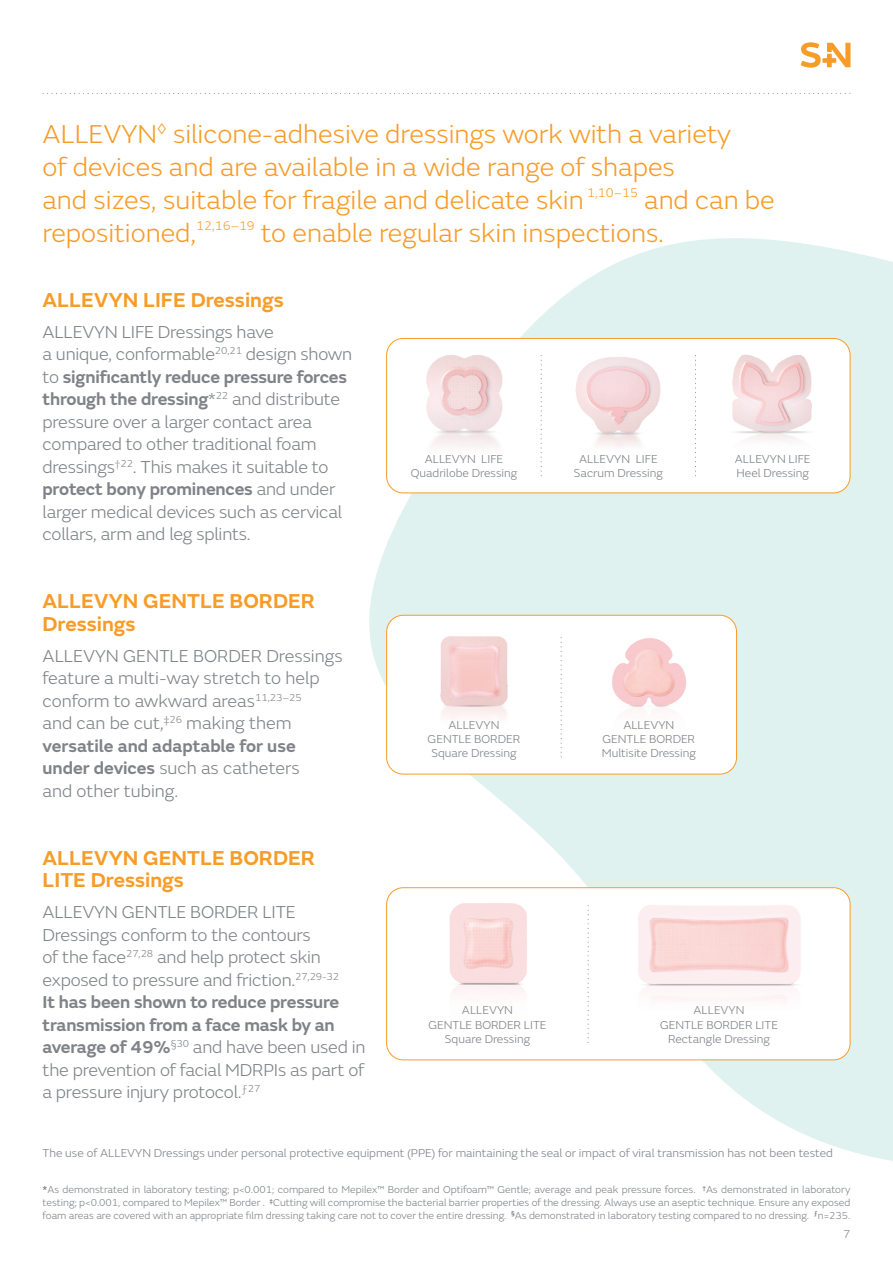
<style>
.page{position:relative;width:893px;height:1263px;background:#fff}
.page>*{position:absolute;margin:0;border:0;box-sizing:border-box;transform-origin:0 0}
.t1{font:300 27px/33px "SN Emeric";color:#f89c28}
.t2{font:600 21px/22.5px "SN Emeric";color:#f89c28}
.t3{font:300 18px/22.5px "SN Emeric";letter-spacing:-.01em;color:#7f8287}
.Address{font:300 12px/14.4px "SN Emeric";color:#7f8287;text-align:center}
.t4{font:300 10.5px/12.8px "SN Emeric";color:#7f8287;text-align:justify}
.s1{font-weight:600}
</style>
<div class="page">
<svg style="left:369px;top:238px;width:524px;height:923px;fill:#e0f2f0"></svg>
<div style="left:387px;top:338px;width:463px;height:155px;background:#fff;border-radius:17px"></div>
<div style="left:386px;top:338px;width:464px;height:155px;border:1px solid #f89c28;border-radius:17px"></div>
<svg style="left:695px;top:356px;width:1px;height:121px"></svg>
<svg style="left:541px;top:356px;width:1px;height:121px"></svg>
<img style="left:732px;top:354px;width:80px;height:87px">
<img style="left:575px;top:357px;width:86px;height:91px">
<img style="left:426px;top:355px;width:77px;height:93px">
<div style="left:387px;top:888px;width:463px;height:172px;background:#fff;border-radius:17px"></div>
<div style="left:386px;top:887px;width:464px;height:173px;border:1px solid #f89c28;border-radius:17px"></div>
<svg style="left:588px;top:909px;width:1px;height:134px"></svg>
<img style="left:625px;top:887px;width:188px;height:114px">
<img style="left:449px;top:903px;width:78px;height:90px">
<div style="left:387px;top:615px;width:349px;height:159px;background:#fff;border-radius:17px"></div>
<div style="left:386px;top:615px;width:351px;height:159px;border:1px solid #f89c28;border-radius:17px"></div>
<img style="left:440px;top:636px;width:68px;height:83px">
<svg style="left:561px;top:638px;width:1px;height:120px"></svg>
<img style="left:612px;top:638px;width:74px;height:72px">
<svg style="left:43px;top:93px;width:808px;height:1px"></svg>
<svg style="left:801px;top:43px;width:20px;height:25px"></svg>
<div style="left:822px;top:58px;width:14px;height:5px;background:#f89c28"></div>
<svg style="left:827px;top:43px;width:23px;height:24px"></svg>
<p class="t1" style="left:43px;top:117px;width:734px">ALLEVYN<sup>◊</sup> silicone-adhesive dressings work with a variety<br>of devices and are available in a wide range of shapes<br>and sizes, suitable for fragile and delicate skin <sup>1,10–15</sup> and can be repositioned,<sup>12,16–19</sup> to enable regular skin inspections.</p>
<p class="t2" style="left:43px;top:288px;width:243px">ALLEVYN LIFE Dressings</p>
<p class="t3" style="left:43px;top:320px;width:311px">ALLEVYN LIFE Dressings have<br>a unique, conformable<sup>20,21</sup> design shown to <span class="s1">significantly reduce pressure forces through the dressing</span>*<sup>22</sup> and distribute pressure over a larger contact area compared to other traditional foam dressings<sup>†22</sup>. This makes it suitable to <span class="s1">protect bony prominences</span> and under larger medical devices such as cervical collars, arm and leg splints.</p>
<p class="t2" style="left:43px;top:590px;width:274px">ALLEVYN GENTLE BORDER<br>Dressings</p>
<p class="t3" style="left:43px;top:644px;width:302px">ALLEVYN GENTLE BORDER Dressings feature a multi-way stretch to help conform to awkward areas<sup>11,23–25<br></sup>and can be cut,<sup>‡</sup><sup>26</sup> making them <span class="s1">versatile and adaptable for use under devices</span> such as catheters<br>and other tubing.</p>
<p class="t2" style="left:43px;top:846px;width:274px">ALLEVYN GENTLE BORDER<br>LITE Dressings</p>
<p class="t3" style="left:43px;top:901px;width:325px">ALLEVYN GENTLE BORDER LITE Dressings conform to the contours<br>of the face<sup>27,28</sup> and help protect skin exposed to pressure and friction.<sup>27,29-32<br></sup><span class="s1">It has been shown to reduce pressure transmission from a face mask by an average of 49%</span><sup>§30</sup> and have been used in the prevention of facial MDRPIs as part of a pressure injury protocol.<sup>ƒ27</sup></p>
<p class="Address" style="left:411px;top:451px;width:108px">ALLEVYN LIFE<br>Quadrilobe Dressing</p>
<p class="Address" style="left:574px;top:451px;width:90px">ALLEVYN LIFE<br>Sacrum Dressing</p>
<p class="Address" style="left:735px;top:451px;width:77px;text-align:left">ALLEVYN LIFE<br>Heel Dressing</p>
<p class="Address" style="left:428px;top:717px;width:94px">ALLEVYN<br>GENTLE BORDER<br>Square Dressing</p>
<p class="Address" style="left:602px;top:717px;width:95px">ALLEVYN<br>GENTLE BORDER<br>Multisite Dressing</p>
<p class="Address" style="left:428px;top:1003px;width:119px">ALLEVYN<br>GENTLE BORDER LITE<br>Square Dressing</p>
<p class="Address" style="left:660px;top:1003px;width:119px">ALLEVYN<br>GENTLE BORDER LITE<br>Rectangle Dressing</p>
<p class="Address" style="left:43px;top:1145px;width:792px">The use of ALLEVYN Dressings under personal protective equipment (PPE) for maintaining the seal or impact of viral transmission has not been tested</p>
<p class="t4" style="left:43px;top:1183px;width:809px"><span class="s1">*</span>As demonstrated in laboratory testing; p&lt;0.001; compared to Mepilex™ Border and Optifoam™ Gentle; average and peak pressure forces. <sup>†</sup>As demonstrated in laboratory testing; p&lt;0.001, compared to Mepilex™ Border . <sup>‡</sup>Cutting will compromise the bacterial barrier properties of the dressing. Always use an aseptic technique. Ensure any exposed foam areas are covered with an appropriate film dressing taking care not to cover the entire dressing. <sup>§</sup>As demonstrated in laboratory testing compared to no dressing. <sup>ƒ</sup>n=235.</p>
<p class="Address" style="left:843px;top:1226px;width:9px">7</p>
</div>
